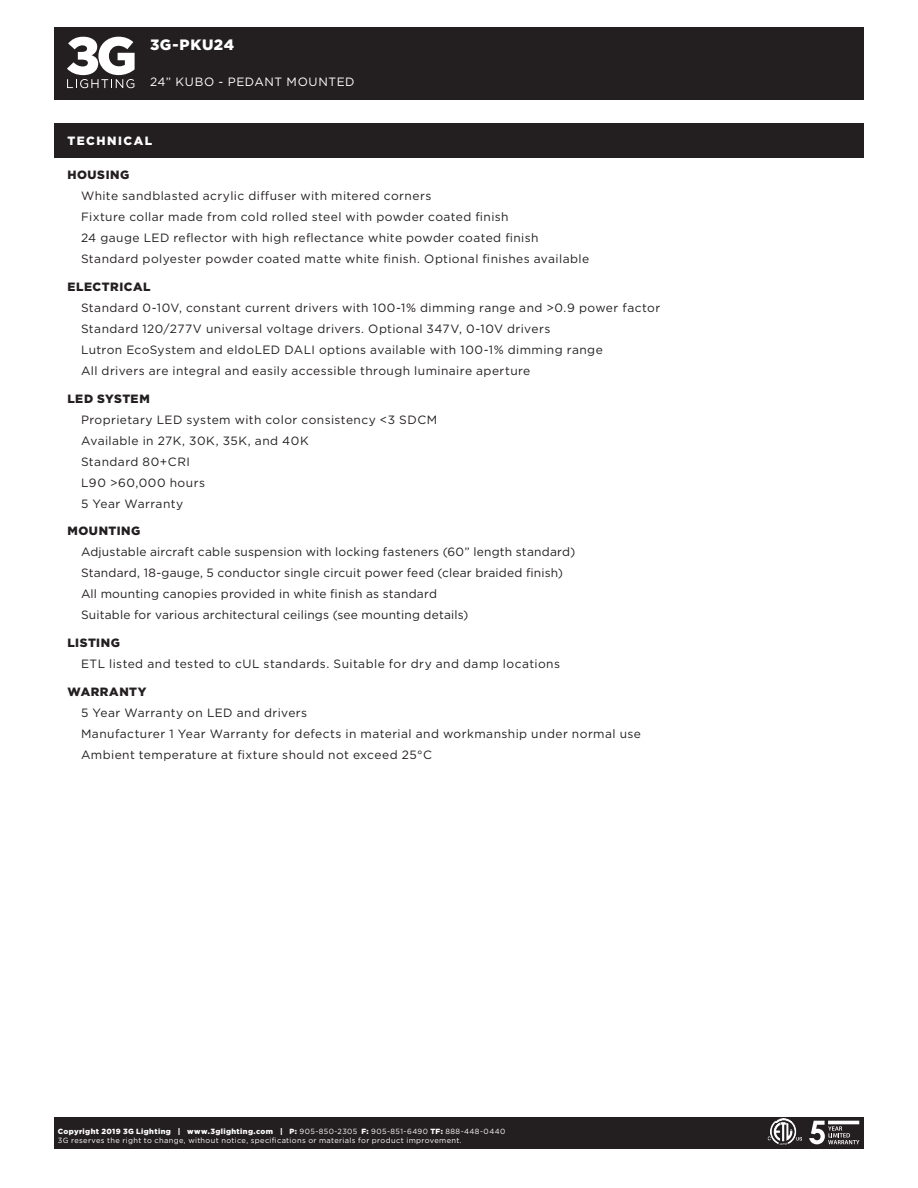
<style>
.page{position:relative;width:918px;height:1188px;background:#fff}
.page>*{position:absolute;margin:0;border:0;box-sizing:border-box;transform-origin:0 0}
.t1{font:900 15px "Gotham";letter-spacing:.04em;color:#fff}
.Points_Bullets{font:12px "Gotham";letter-spacing:.035em;color:#231f20}
.Points_Title{font:12px "Gotham";letter-spacing:.015em;color:#231f20}
.Points_Bullets-2{font:12px "Gotham";letter-spacing:.015em;color:#231f20}
.Points_Bullets-3{font:900 12px "Gotham";letter-spacing:.045em;color:#231f20}
.t2{font:12px "Gotham";letter-spacing:.05em;color:#fff}
.Order_Title{font:900 12px "Gotham";letter-spacing:.12em;color:#fff}
.t3{font:7.5px/9.3px "Gotham";letter-spacing:.045em;color:#fff}
.s1{font-weight:900}
</style>
<div class="page">
<div style="left:54px;top:27px;width:810px;height:72px;background:#231f20"></div>
<svg style="left:67px;top:37px;width:68px;height:51px"></svg>
<div style="left:54px;top:123px;width:810px;height:35px;background:#231f20"></div>
<div style="left:54px;top:1117px;width:810px;height:32px;background:#231f20"></div>
<svg style="left:809px;top:1121px;width:50px;height:23px"></svg>
<img style="left:771px;top:1121px;width:31px;height:23px">
<svg style="left:767px;top:1136px;width:4px;height:5px"></svg>
<img style="left:775px;top:1119px;width:17px;height:4px">
<p class="t1" style="left:150px;top:34px;width:86px">3G-PKU24</p>
<p class="t2" style="left:150px;top:74px;width:206px">24” KUBO - PEDANT MOUNTED</p>
<p class="Order_Title" style="left:68px;top:133px;width:86px">TECHNICAL</p>
<p class="Points_Bullets-3" style="left:68px;top:167px;width:63px">HOUSING</p>
<p class="Points_Bullets" style="left:81px;top:188px;width:352px">White sandblasted acrylic diffuser with mitered corners</p>
<p class="Points_Bullets" style="left:81px;top:209px;width:429px">Fixture collar made from cold rolled steel with powder coated finish</p>
<p class="Points_Bullets" style="left:81px;top:230px;width:459px">24 gauge LED reflector with high reflectance white powder coated finish</p>
<p class="Points_Bullets" style="left:81px;top:251px;width:510px">Standard polyester powder coated matte white finish. Optional finishes available</p>
<p class="Points_Bullets-3" style="left:68px;top:278px;width:84px">ELECTRICAL</p>
<p class="Points_Bullets" style="left:81px;top:300px;width:581px">Standard 0-10V, constant current drivers with 100-1% dimming range and &gt;0.9 power factor</p>
<p class="Points_Bullets" style="left:81px;top:321px;width:471px">Standard 120/277V universal voltage drivers. Optional 347V, 0-10V drivers</p>
<p class="Points_Bullets" style="left:81px;top:342px;width:523px">Lutron EcoSystem and eldoLED DALI options available with 100-1% dimming range</p>
<p class="Points_Bullets" style="left:81px;top:363px;width:451px">All drivers are integral and easily accessible through luminaire aperture</p>
<p class="Points_Bullets-3" style="left:68px;top:390px;width:84px">LED SYSTEM</p>
<p class="Points_Bullets" style="left:81px;top:412px;width:358px">Proprietary LED system with color consistency &lt;3 SDCM</p>
<p class="Points_Bullets" style="left:81px;top:433px;width:229px">Available in 27K, 30K, 35K, and 40K</p>
<p class="Points_Bullets" style="left:81px;top:454px;width:111px">Standard 80+CRI</p>
<p class="Points_Bullets" style="left:81px;top:475px;width:126px">L90 &gt;60,000 hours</p>
<p class="Points_Bullets" style="left:81px;top:496px;width:104px">5 Year Warranty</p>
<p class="Points_Bullets-3" style="left:68px;top:523px;width:75px">MOUNTING</p>
<p class="Points_Bullets-2" style="left:81px;top:544px;width:496px">Adjustable aircraft cable suspension with locking fasteners (60” length standard)</p>
<p class="Points_Title" style="left:81px;top:565px;width:484px">Standard, 18-gauge, 5 conductor single circuit power feed (clear braided finish)</p>
<p class="Points_Title" style="left:81px;top:586px;width:358px">All mounting canopies provided in white finish as standard</p>
<p class="Points_Title" style="left:81px;top:607px;width:389px">Suitable for various architectural ceilings (see mounting details)</p>
<p class="Points_Bullets-3" style="left:68px;top:635px;width:54px">LISTING</p>
<p class="Points_Bullets" style="left:81px;top:656px;width:481px">ETL listed and tested to cUL standards. Suitable for dry and damp locations</p>
<p class="Points_Bullets-3" style="left:68px;top:683px;width:80px">WARRANTY</p>
<p class="Points_Bullets" style="left:81px;top:705px;width:228px">5 Year Warranty on LED and drivers</p>
<p class="Points_Bullets" style="left:81px;top:726px;width:562px">Manufacturer 1 Year Warranty for defects in material and workmanship under normal use</p>
<p class="Points_Bullets" style="left:81px;top:747px;width:352px">Ambient temperature at fixture should not exceed 25°C</p>
<p class="t3" style="left:58px;top:1127px;width:449px"><span class="s1">Copyright 2019 3G Lighting | www.3glighting.com | P:</span> 905-850-2305 <span class="s1">F:</span> 905-851-6490 <span class="s1">TF:</span> 888-448-0440<br>3G reserves the right to change, without notice, specifications or materials for product improvement.</p>
</div>
